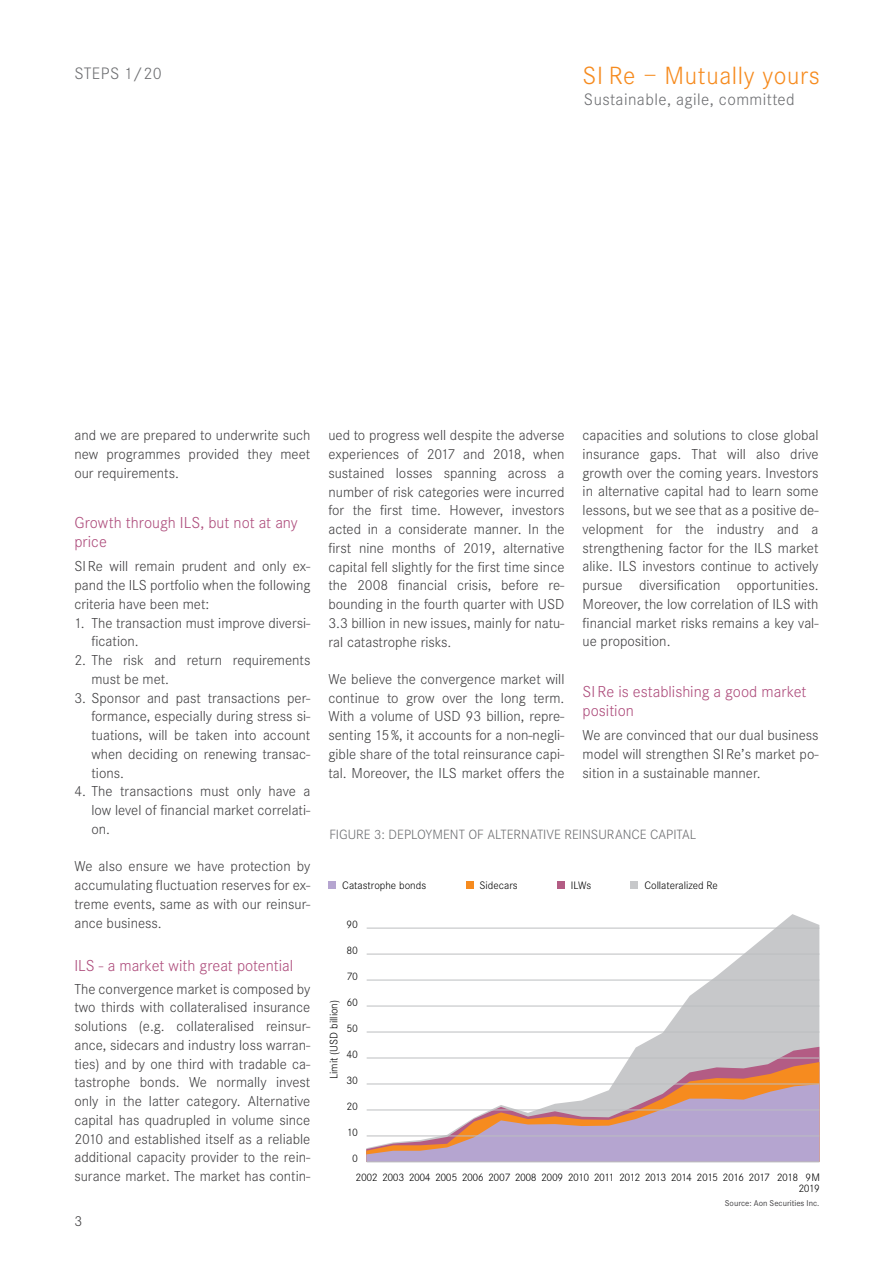
<style>
.page{position:relative;width:893px;height:1263px;background:#fff}
.page>*{position:absolute;margin:0;border:0;box-sizing:border-box;transform-origin:0 0}
.t1{font:300 25.8px "Corporate S";letter-spacing:.025em;color:#f68b1f}
.t2{font:300 17.25px "Corporate S";letter-spacing:.025em;color:#6d6e71}
.t3{font:300 16.5px/19.5px "Corporate S";color:#ad4b7b}
.t4{font:300 15px/18.8px "Corporate S";color:#414042;text-align:justify}
.t5{font:300 13.95px "Corporate S";color:#6d6e71}
.t6{font:300 11.25px/19.2px "Corporate S";letter-spacing:-.04em;color:#000}
.t7{font:300 11.25px "Corporate S";color:#000}
.t8{font:8.7px "Corporate S";color:#414042}
</style>
<div class="page">
<svg style="left:366px;top:914px;width:453px;height:133px"></svg>
<svg style="left:366px;top:1047px;width:453px;height:15px"></svg>
<svg style="left:366px;top:1062px;width:453px;height:22px"></svg>
<svg style="left:366px;top:1084px;width:453px;height:78px"></svg>
<div style="left:329px;top:881px;width:7px;height:8px;background:#b5a5d0"></div>
<div style="left:466px;top:881px;width:7px;height:8px;background:#f68b1f"></div>
<div style="left:557px;top:881px;width:8px;height:8px;background:#b35c84"></div>
<div style="left:631px;top:881px;width:7px;height:8px;background:#c7c8ca"></div>
<hr style="left:367px;top:1162px;width:452px;height:1px;background:#bcbec0">
<hr style="left:367px;top:1136px;width:452px;height:1px;background:#bcbec0">
<hr style="left:367px;top:1110px;width:452px;height:1px;background:#bcbec0">
<hr style="left:367px;top:1084px;width:452px;height:1px;background:#bcbec0">
<hr style="left:367px;top:1058px;width:452px;height:1px;background:#bcbec0">
<hr style="left:367px;top:1032px;width:452px;height:1px;background:#bcbec0">
<hr style="left:367px;top:1006px;width:452px;height:1px;background:#bcbec0">
<hr style="left:367px;top:980px;width:452px;height:1px;background:#bcbec0">
<hr style="left:367px;top:954px;width:452px;height:1px;background:#bcbec0">
<hr style="left:367px;top:928px;width:452px;height:1px;background:#bcbec0">
<p class="t2" style="left:74px;top:64px;width:89px">STEPS 1/20</p>
<h1 class="t1" style="left:583px;top:54px;width:239px">SI Re – Mutually yours</h1>
<p class="t2" style="left:584px;top:83px;width:212px">Sustainable, agile, committed</p>
<h1 class="t1" style="left:583px;top:61px;width:239px">SI Re – Mutually yours</h1>
<p class="t2" style="left:584px;top:90px;width:212px">Sustainable, agile, committed</p>
<p class="t4" style="left:74px;top:426px;width:237px">and we are prepared to underwrite such new programmes provided they meet our requirements.</p>
<p class="t3" style="left:74px;top:513px;width:225px">Growth through ILS, but not at any price</p>
<p class="t4" style="left:74px;top:557px;width:237px">SI Re will remain prudent and only ex&shy;pand the ILS portfolio when the following criteria have been met:</p>
<p class="t4" style="left:91px;top:614px;width:220px;text-indent:-17px">1. The transaction must improve diversi&shy;fication.</p>
<p class="t4" style="left:91px;top:651px;width:220px;text-indent:-17px">2. The risk and return requirements must be met.</p>
<p class="t4" style="left:91px;top:689px;width:220px;text-indent:-17px">3. Sponsor and past transactions per&shy;formance, especially during stress si&shy;tuations, will be taken into account when deciding on renewing transac&shy;tions.</p>
<p class="t4" style="left:91px;top:782px;width:220px;text-indent:-17px">4. The transactions must only have a low level of financial market correlati&shy;on.</p>
<p class="t4" style="left:74px;top:857px;width:237px">We also ensure we have protection by accumulating fluctuation reserves for ex&shy;treme events, same as with our reinsur&shy;ance business.</p>
<p class="t3" style="left:74px;top:956px;width:220px">ILS - a market with great potential</p>
<p class="t4" style="left:74px;top:979px;width:237px">The convergence market is composed by two thirds with collateralised insurance solutions (e.g. collateralised reinsur&shy;ance, sidecars and industry loss warran&shy;ties) and by one third with tradable ca&shy;tastrophe bonds. We normally invest only in the latter category. Alternative capital has quadrupled in volume since 2010 and established itself as a reliable additional capacity provider to the rein&shy;surance market. The market has contin-</p>
<p class="t4" style="left:74px;top:1212px;width:9px">3</p>
<p class="t4" style="left:328px;top:426px;width:238px">ued to progress well despite the adverse experiences of 2017 and 2018, when sustained losses spanning across a number of risk categories were incurred for the first time. However, investors acted in a considerate manner. In the first nine months of 2019, alternative capital fell slightly for the first time since the 2008 financial crisis, before re&shy;bounding in the fourth quarter with USD 3.3 billion in new issues, mainly for natu&shy;ral catastrophe risks.</p>
<p class="t4" style="left:328px;top:670px;width:238px">We believe the convergence market will continue to grow over the long term.<br>With a volume of USD 93 billion, repre&shy;senting 15 %, it accounts for a non-negli&shy;gible share of the total reinsurance capi&shy;tal. Moreover, the ILS market offers the</p>
<p class="t4" style="left:583px;top:426px;width:237px">capacities and solutions to close global insurance gaps. That will also drive growth over the coming years. Investors in alternative capital had to learn some lessons, but we see that as a positive de&shy;velopment for the industry and a strengthening factor for the ILS market alike. ILS investors continue to actively pursue diversification opportunities.<br>Moreover, the low correlation of ILS with financial market risks remains a key val&shy;ue proposition.</p>
<p class="t3" style="left:583px;top:682px;width:225px">SI Re is establishing a good market position</p>
<p class="t4" style="left:583px;top:726px;width:237px">We are convinced that our dual business model will strengthen SI Re’s market po&shy;sition in a sustainable manner.</p>
<p class="t5" style="left:329px;top:827px;width:368px">FIGURE 3: DEPLOYMENT OF ALTERNATIVE REINSURANCE CAPITAL</p>
<p class="t7" style="left:342px;top:879px;width:85px">Catastrophe bonds</p>
<p class="t7" style="left:480px;top:879px;width:40px">Sidecars</p>
<p class="t6" style="left:571px;top:875px;width:22px">ILWs</p>
<p class="t7" style="left:644px;top:879px;width:75px">Collateralized Re</p>
<p class="t6" style="left:346px;top:915px;width:13px">90</p>
<p class="t6" style="left:346px;top:941px;width:13px">80</p>
<p class="t6" style="left:346px;top:967px;width:13px">70</p>
<p class="t6" style="left:346px;top:993px;width:13px">60</p>
<p class="t6" style="left:346px;top:1019px;width:13px">50</p>
<p class="t6" style="left:346px;top:1045px;width:13px">40</p>
<p class="t6" style="left:346px;top:1071px;width:13px">30</p>
<p class="t6" style="left:346px;top:1097px;width:13px">20</p>
<p class="t6" style="left:347px;top:1123px;width:12px">10</p>
<p class="t6" style="left:356px;top:1149px;width:466px;text-indent:-3px">0<br>2002 2003 2004 2005 2006 2007 2008 2009 2010 2011 2012 2013 2014 2015 2016 2017 2018 9M</p>
<p class="t7" style="left:328px;top:1079px;width:81px;rotate:-90deg">Limit (USD billion)</p>
<p class="t6" style="left:798px;top:1179px;width:23px">2019</p>
<p class="t8" style="left:725px;top:1198px;width:96px">Source: Aon Securities Inc.</p>
</div>
